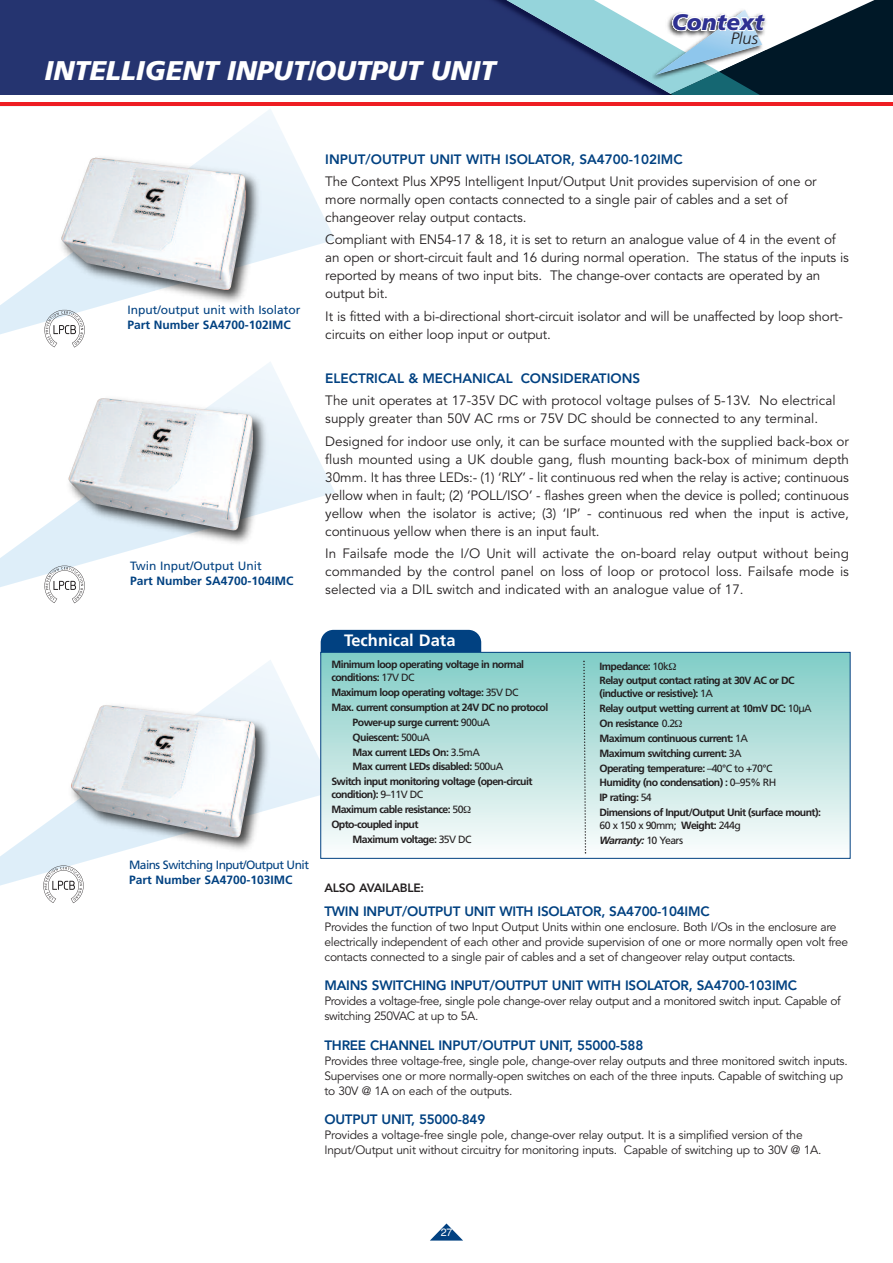
<style>
.page{position:relative;width:893px;height:1263px;background:#fff}
.page>*{position:absolute;margin:0;border:0;box-sizing:border-box;transform-origin:0 0}
.t1{font:italic 900 27px "Frutiger";color:#fff}
.t2{font:italic 900 22.5px "Frutiger";color:#2e3092}
.t3{font:700 16.5px "Frutiger";color:#fff}
.t4{font:italic 300 16.5px "Frutiger";color:#231f20}
.t5{font:13.5px/18px "Avenir";letter-spacing:-.01em;color:#231f20}
.t6{font:800 13.5px "Avenir";letter-spacing:-.02em;color:#014181}
.t7{font:800 13.5px "Avenir";color:#014181}
.t8{font:12px/15px "Avenir";letter-spacing:-.02em;color:#231f20}
.t9{font:700 12px "Frutiger";color:#014181}
.t10{font:12px "Frutiger";color:#014181}
.t11{font:12px "Frutiger";letter-spacing:-.045em;color:#014181}
.t12{font:800 12px "Avenir";letter-spacing:-.02em;color:#231f20}
.t13{font:10.65px "Helvetica";color:#fff}
.t14{font:700 10.5px/14.9px "Frutiger";letter-spacing:-.055em;color:#231f20}
.t15{font:10.5px/14.9px "Frutiger";letter-spacing:-.055em;color:#231f20}
.s1{font-weight:400}
.s2{font-weight:700}
.s3{font-weight:700;font-style:italic}
</style>
<div class="page">
<svg style="left:430px;top:1223px;width:33px;height:17px"></svg>
<div style="left:0;top:0;width:444px;height:95px;background:#253470"></div>
<div style="left:444px;top:0;width:26px;height:95px;background:#253470"></div>
<hr style="left:0;top:102px;width:893px;height:3px;background:#ee1d23">
<svg style="left:470px;top:0;width:423px;height:106px"></svg>
<svg style="left:0;top:109px;width:335px;height:239px"></svg>
<svg style="left:0;top:396px;width:335px;height:208px"></svg>
<svg style="left:0;top:660px;width:320px;height:244px"></svg>
<div style="left:321px;top:630px;width:160px;height:36px;background:#014181;border-radius:13px"></div>
<div style="left:321px;top:653px;width:529px;height:205px;background:linear-gradient(to bottom,#80ccc6,#fcfcfc)"></div>
<div style="left:320px;top:652px;width:530px;height:207px;border:1px solid #014181"></div>
<svg style="left:582px;top:660px;width:5px;height:193px"></svg>
<img style="left:29px;top:122px;width:250px;height:190px">
<img style="left:61px;top:158px;width:185px;height:133px">
<img style="left:36px;top:362px;width:251px;height:208px">
<img style="left:68px;top:398px;width:185px;height:133px">
<img style="left:38px;top:669px;width:241px;height:199px">
<img style="left:70px;top:705px;width:186px;height:133px">
<svg style="left:45px;top:310px;width:40px;height:37px"></svg>
<svg style="left:45px;top:566px;width:40px;height:37px"></svg>
<svg style="left:43px;top:865px;width:41px;height:38px"></svg>
<svg style="left:464px;top:806px;width:7px;height:7px"></svg>
<svg style="left:669px;top:662px;width:7px;height:7px"></svg>
<svg style="left:675px;top:720px;width:7px;height:7px"></svg>
<h1 class="t1" style="left:44px;top:59px;width:452px">INTELLIGENT INPUT/OUTPUT UNIT</h1>
<h2 class="t2" style="left:672px;top:13px;width:94px">Context</h2>
<p class="t4" style="left:730px;top:32px;width:29px;rotate:-1deg">Plus</p>
<p class="t10" style="left:128px;top:305px;width:175px">Input/output unit with Isolator</p>
<p class="t9" style="left:128px;top:320px;width:165px">Part Number SA4700-102IMC</p>
<p class="t10" style="left:130px;top:561px;width:133px">Twin Input/Output Unit</p>
<p class="t9" style="left:130px;top:576px;width:165px">Part Number SA4700-104IMC</p>
<p class="t11" style="left:129px;top:860px;width:181px">Mains Switching Input/Output Unit</p>
<p class="t9" style="left:129px;top:875px;width:165px">Part Number SA4700-103IMC</p>
<p class="t7" style="left:325px;top:149px;width:359px">INPUT/OUTPUT UNIT WITH ISOLATOR, SA4700-102IMC</p>
<p class="t5" style="left:325px;top:173px;width:493px">The Context Plus XP95 Intelligent Input/Output Unit provides supervision of one or more normally open contacts connected to a single pair of cables and a set of changeover relay output contacts.</p>
<p class="t5" style="left:325px;top:231px;width:525px">Compliant with EN54-17 &amp; 18, it is set to return an analogue value of 4 in the event of an open or short-circuit fault and 16 during normal operation. The status of the inputs is reported by means of two input bits. The change-over contacts are operated by an output bit.</p>
<p class="t5" style="left:325px;top:307px;width:519px">It is fitted with a bi-directional short-circuit isolator and will be unaffected by loop short&shy;circuits on either loop input or output.</p>
<p class="t7" style="left:325px;top:368px;width:316px">ELECTRICAL &amp; MECHANICAL CONSIDERATIONS</p>
<p class="t5" style="left:325px;top:392px;width:512px">The unit operates at 17-35V DC with protocol voltage pulses of 5-13V. No electrical supply greater than 50V AC rms or 75V DC should be connected to any terminal.</p>
<p class="t5" style="left:325px;top:432px;width:525px;text-align:justify">Designed for indoor use only, it can be surface mounted with the supplied back-box or flush mounted using a Uk double gang, flush mounting back-box of minimum depth 30mm. It has three LEDs:- (1) ‘RLY’ - lit continuous red when the relay is active; continuous yellow when in fault; (2) ‘POLL/ISO’ - flashes green when the device is polled; continuous yellow when the isolator is active; (3) ‘IP’ - continuous red when the input is active, continuous yellow when there is an input fault.</p>
<p class="t5" style="left:325px;top:544px;width:525px;text-align:justify">In Failsafe mode the I/O Unit will activate the on-board relay output without being commanded by the control panel on loss of loop or protocol loss. Failsafe mode is selected via a DIL switch and indicated with an analogue value of 17.</p>
<p class="t3" style="left:344px;top:633px;width:113px">Technical Data</p>
<p class="t14" style="left:331px;top:659px;width:194px;line-height:12.8px">Minimum loop operating voltage in normal conditions: <span class="s1">17V DC</span></p>
<p class="t14" style="left:331px;top:686px;width:189px">Maximum loop operating voltage: <span class="s1">35V DC</span></p>
<p class="t14" style="left:331px;top:701px;width:218px">Max. current consumption at 24V DC no protocol</p>
<p class="t14" style="left:353px;top:715px;width:139px">Power-up surge current: <span class="s1">900uA</span></p>
<p class="t14" style="left:353px;top:730px;width:79px">Quiescent: <span class="s1">500uA</span></p>
<p class="t14" style="left:353px;top:745px;width:129px">Max current LEDs On: <span class="s1">3.5mA</span></p>
<p class="t14" style="left:353px;top:760px;width:152px">Max current LEDs disabled: <span class="s1">500uA</span></p>
<p class="t14" style="left:331px;top:775px;width:203px">Switch input monitoring voltage (open-circuit</p>
<p class="t14" style="left:331px;top:788px;width:134px">condition): <span class="s1">9–11V DC<br></span>Maximum cable resistance: <span class="s1">50<br></span>Opto-coupled input</p>
<p class="t14" style="left:353px;top:832px;width:121px">Maximum voltage: <span class="s1">35V DC</span></p>
<p class="t14" style="left:600px;top:659px;width:196px">Impedance: <span class="s1">10k<br></span>Relay output contact rating at 30V AC or DC</p>
<p class="t14" style="left:600px;top:687px;width:223px">(inductive or resistive): <span class="s1">1A<br></span>Relay output wetting current at 10mV DC: <span class="s1">10µA<br></span>On resistance <span class="s1">0.2<br></span>Maximum continuous current: <span class="s1">1A<br></span>Maximum switching current: <span class="s1">3A<br></span>Operating temperature: <span class="s1">–40°C to +70°C<br></span>Humidity (no condensation) : <span class="s1">0–95% RH<br></span>IP rating: <span class="s1">54<br></span>Dimensions of Input/Output Unit (surface mount):</p>
<p class="t15" style="left:600px;top:819px;width:143px">60 x 150 x 90mm; <span class="s2">Weight:</span> 244g<br><span class="s3">Warranty:</span> 10 Years</p>
<p class="t12" style="left:324px;top:879px;width:101px">ALSO AVAILABLE:</p>
<p class="t6" style="left:324px;top:900px;width:387px">TWIN INPUT/OUTPUT UNIT WITH ISOLATOR, SA4700-104IMC</p>
<p class="t8" style="left:324px;top:919px;width:525px">Provides the function of two Input Output Units within one enclosure. Both I/Os in the enclosure are electrically independent of each other and provide supervision of one or more normally open volt free contacts connected to a single pair of cables and a set of changeover relay output contacts.</p>
<p class="t6" style="left:324px;top:975px;width:474px">MAINS SWITCHING INPUT/OUTPUT UNIT WITH ISOLATOR, SA4700-103IMC</p>
<p class="t8" style="left:324px;top:994px;width:518px">Provides a voltage-free, single pole change-over relay output and a monitored switch input. Capable of switching 250VAC at up to 5A.</p>
<p class="t6" style="left:324px;top:1034px;width:320px">THREE CHANNEL INPUT/OUTPUT UNIT, 55000-588</p>
<p class="t8" style="left:324px;top:1053px;width:525px">Provides three voltage-free, single pole, change-over relay outputs and three monitored switch inputs.<br>Supervises one or more normally-open switches on each of the three inputs. Capable of switching up to 30V @ 1A on each of the outputs.</p>
<p class="t6" style="left:324px;top:1109px;width:162px">OUTPUT UNIT, 55000-849</p>
<p class="t8" style="left:324px;top:1128px;width:498px">Provides a voltage-free single pole, change-over relay output. It is a simplified version of the<br>Input/Output unit without circuitry for monitoring inputs. Capable of switching up to 30V @ 1A.</p>
<p class="t13" style="left:441px;top:1226px;width:13px">27</p>
</div>
